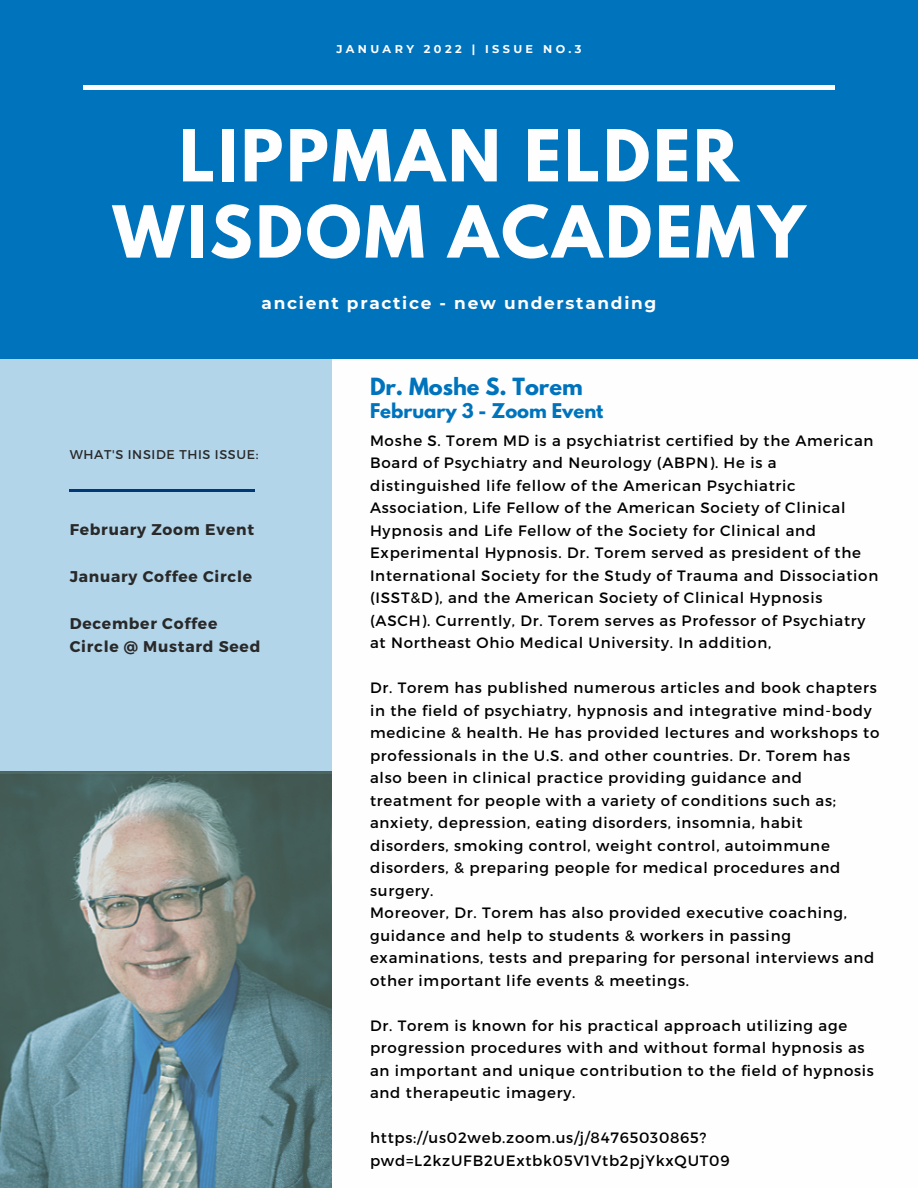
<style>
.page{position:relative;width:918px;height:1188px;background:#fff}
.page>*{position:absolute;margin:0;border:0;box-sizing:border-box;transform-origin:0 0}
.t1{font:700 63.45px/76.2px "League Spartan";letter-spacing:.05em;color:#fefefe;text-align:center}
.t2{font:700 21px "League Spartan";color:#0073bd}
.t3{font:700 18px "League Spartan";color:#0073bd}
.t4{font:700 16.95px "Montserrat";letter-spacing:.1em;color:#fefefe}
.t5{font:700 15.45px/23.2px "Montserrat";letter-spacing:.05em;color:#292929}
.t6{font:15px/22.5px "Montserrat";letter-spacing:.05em;color:#000}
.t7{font:12.75px "Montserrat";letter-spacing:.05em;color:#292929}
.t8{font:700 11.25px "Montserrat";letter-spacing:.3em;color:#fefefe}
</style>
<div class="page">
<div style="left:0;top:360px;width:332px;height:411px;background:#b3d5ea"></div>
<div style="left:0;top:0;width:918px;height:359px;background:#0073bd"></div>
<hr style="left:70px;top:489px;width:185px;height:2px;background:#003976">
<hr style="left:83px;top:86px;width:752px;height:4px;background:#fefefe">
<img style="left:0;top:771px;width:332px;height:416px">
<p class="t8" style="left:336px;top:42px;width:247px">JANUARY 2022 | ISSUE NO.3</p>
<p class="t1" style="left:113px;top:126px;width:694px">LIPPMAN ELDER<br>WISDOM ACADEMY</p>
<p class="t4" style="left:262px;top:293px;width:396px">ancient practice - new understanding</p>
<p class="t7" style="left:70px;top:446px;width:190px">WHAT'S INSIDE THIS ISSUE:</p>
<p class="t5" style="left:70px;top:518px;width:186px">February Zoom Event</p>
<p class="t5" style="left:70px;top:564px;width:184px">January Coffee Circle</p>
<p class="t5" style="left:70px;top:611px;width:192px">December Coffee<br>Circle @ Mustard Seed</p>
<p class="t2" style="left:370px;top:376px;width:214px">Dr. Moshe S. Torem</p>
<p class="t3" style="left:370px;top:402px;width:235px">February 3 - Zoom Event</p>
<p class="t6" style="left:370px;top:428px;width:510px">Moshe S. Torem MD is a psychiatrist certified by the American Board of Psychiatry and Neurology (ABPN). He is a distinguished life fellow of the American Psychiatric Association, Life Fellow of the American Society of Clinical Hypnosis and Life Fellow of the Society for Clinical and Experimental Hypnosis. Dr. Torem served as president of the International Society for the Study of Trauma and Dissociation (ISST&amp;D), and the American Society of Clinical Hypnosis (ASCH). Currently, Dr. Torem serves as Professor of Psychiatry at Northeast Ohio Medical University. In addition,</p>
<p class="t6" style="left:370px;top:676px;width:511px">Dr. Torem has published numerous articles and book chapters in the field of psychiatry, hypnosis and integrative mind-body medicine &amp; health. He has provided lectures and workshops to professionals in the U.S. and other countries. Dr. Torem has also been in clinical practice providing guidance and treatment for people with a variety of conditions such as; anxiety, depression, eating disorders, insomnia, habit disorders, smoking control, weight control, autoimmune disorders, &amp; preparing people for medical procedures and surgery.</p>
<p class="t6" style="left:370px;top:901px;width:506px">Moreover, Dr. Torem has also provided executive coaching, guidance and help to students &amp; workers in passing examinations, tests and preparing for personal interviews and other important life events &amp; meetings.</p>
<p class="t6" style="left:370px;top:1013px;width:505px">Dr. Torem is known for his practical approach utilizing age progression procedures with and without formal hypnosis as an important and unique contribution to the field of hypnosis and therapeutic imagery.</p>
<p class="t6" style="left:370px;top:1126px;width:361px">https://us02web.zoom.us/j/84765030865? pwd=L2kzUFB2UExtbk05V1Vtb2pjYkxQUT09</p>
</div>
